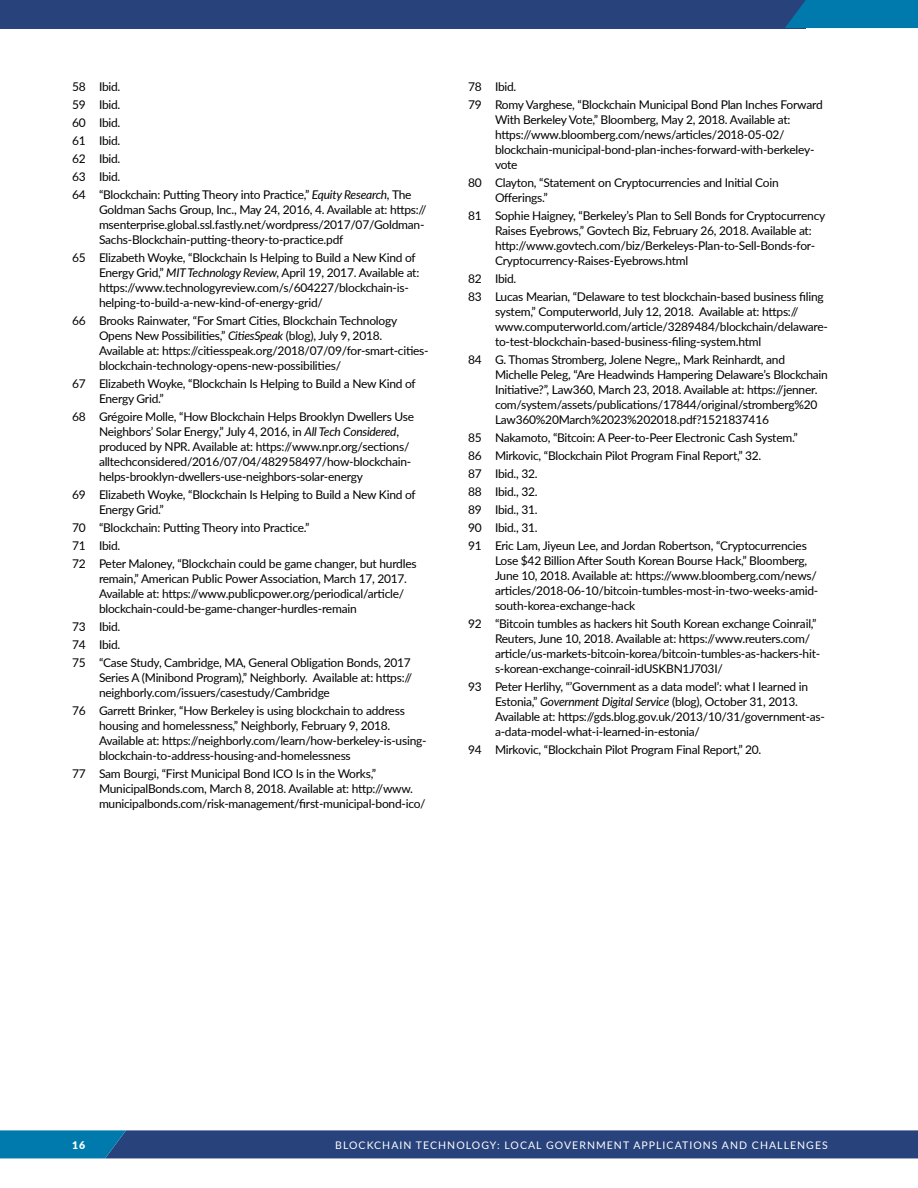
<style>
.page{position:relative;width:918px;height:1188px;background:#fff}
.page>*{position:absolute;margin:0;border:0;box-sizing:border-box;transform-origin:0 0}
.t1{font:12px/15px "Lato";letter-spacing:-.02em;color:#000}
.t2{font:10.5px "Lato";letter-spacing:.1em;color:#fff}
.t3{font:900 10.5px "Lato";color:#fff}
.s1{font-style:italic}
</style>
<div class="page">
<svg style="left:0;top:1130px;width:918px;height:28px;background:#264b84"></svg>
<div style="left:0;top:0;width:806px;height:28px;background:#28427c"></div>
<svg style="left:785px;top:0;width:133px;height:28px;background:#0375a9"></svg>
<p class="t1" style="left:72px;top:77px;width:341px;line-height:18px">58 Ibid.<br>59 Ibid.<br>60 Ibid.<br>61 Ibid.<br>62 Ibid.<br>63 Ibid.<br>64 “Blockchain: Putting Theory into Practice,” <span class="s1">Equity Research,</span> The</p>
<p class="t1" style="left:99px;top:201px;width:329px">Goldman Sachs Group, Inc., May 24, 2016, 4. Available at: https:// msenterprise.global.ssl.fastly.net/wordpress/2017/07/Goldman-<br>Sachs-Blockchain-putting-theory-to-practice.pdf</p>
<p class="t1" style="left:99px;top:249px;width:322px;text-indent:-27px">65 Elizabeth Woyke, “Blockchain Is Helping to Build a New Kind of Energy Grid,” <span class="s1">MIT Technology Review,</span> April 19, 2017. Available at: https://www.technologyreview.com/s/604227/blockchain-is&shy;helping-to-build-a-new-kind-of-energy-grid/</p>
<p class="t1" style="left:99px;top:312px;width:331px;text-indent:-27px">66 Brooks Rainwater, “For Smart Cities, Blockchain Technology Opens New Possibilities,” <span class="s1">CitiesSpeak</span> (blog), July 9, 2018.<br>Available at: https://citiesspeak.org/2018/07/09/for-smart-cities&shy;blockchain-technology-opens-new-possibilities/</p>
<p class="t1" style="left:99px;top:375px;width:318px;text-indent:-27px">67 Elizabeth Woyke, “Blockchain Is Helping to Build a New Kind of<br>Energy Grid.”</p>
<p class="t1" style="left:99px;top:408px;width:317px;text-indent:-27px">68 Grégoire Molle, “How Blockchain Helps Brooklyn Dwellers Use Neighbors’ Solar Energy,” July 4, 2016, in <span class="s1">All Tech Considered</span>, produced by NPR. Available at: https://www.npr.org/sections/ alltechconsidered/2016/07/04/482958497/how-blockchain&shy;helps-brooklyn-dwellers-use-neighbors-solar-energy</p>
<p class="t1" style="left:99px;top:486px;width:318px;text-indent:-27px">69 Elizabeth Woyke, “Blockchain Is Helping to Build a New Kind of<br>Energy Grid.”</p>
<p class="t1" style="left:72px;top:518px;width:346px;line-height:18px">70 “Blockchain: Putting Theory into Practice.”<br>71 Ibid.<br>72 Peter Maloney, “Blockchain could be game changer, but hurdles</p>
<p class="t1" style="left:99px;top:570px;width:310px">remain,” American Public Power Association, March 17, 2017.<br>Available at: https://www.publicpower.org/periodical/article/ blockchain-could-be-game-changer-hurdles-remain</p>
<p class="t1" style="left:72px;top:617px;width:340px;line-height:18px">73 Ibid.<br>74 Ibid.<br>75 “Case Study, Cambridge, MA, General Obligation Bonds, 2017</p>
<p class="t1" style="left:99px;top:669px;width:315px">Series A (Minibond Program),” Neighborly. Available at: https:// neighborly.com/issuers/casestudy/Cambridge</p>
<p class="t1" style="left:99px;top:702px;width:329px;text-indent:-27px">76 Garrett Brinker, “How Berkeley is using blockchain to address housing and homelessness,” Neighborly, February 9, 2018.<br>Available at: https://neighborly.com/learn/how-berkeley-is-using&shy;blockchain-to-address-housing-and-homelessness</p>
<p class="t1" style="left:99px;top:765px;width:328px;text-indent:-27px">77 Sam Bourgi, “First Municipal Bond ICO Is in the Works,”<br>MunicipalBonds.com, March 8, 2018. Available at: http://www. municipalbonds.com/risk-management/first-municipal-bond-ico/</p>
<p class="t1" style="left:468px;top:77px;width:356px;line-height:18px">78 Ibid.<br>79 Romy Varghese, “Blockchain Municipal Bond Plan Inches Forward</p>
<p class="t1" style="left:495px;top:111px;width:321px">With Berkeley Vote,” Bloomberg, May 2, 2018. Available at: https://www.bloomberg.com/news/articles/2018-05-02/ blockchain-municipal-bond-plan-inches-forward-with-berkeley&shy;vote</p>
<p class="t1" style="left:495px;top:174px;width:285px;text-indent:-27px">80 Clayton, “Statement on Cryptocurrencies and Initial Coin<br>Offerings.”</p>
<p class="t1" style="left:495px;top:207px;width:332px;text-indent:-27px">81 Sophie Haigney, “Berkeley’s Plan to Sell Bonds for Cryptocurrency Raises Eyebrows,” Govtech Biz, February 26, 2018. Available at: http://www.govtech.com/biz/Berkeleys-Plan-to-Sell-Bonds-for-Cryptocurrency-Raises-Eyebrows.html</p>
<p class="t1" style="left:468px;top:269px;width:357px;line-height:18px">82 Ibid.<br>83 Lucas Mearian, “Delaware to test blockchain-based business filing</p>
<p class="t1" style="left:495px;top:303px;width:335px">system,” Computerworld, July 12, 2018. Available at: https:// www.computerworld.com/article/3289484/blockchain/delaware&shy;to-test-blockchain-based-business-filing-system.html</p>
<p class="t1" style="left:495px;top:351px;width:334px;text-indent:-27px">84 G. Thomas Stromberg, Jolene Negre,, Mark Reinhardt, and Michelle Peleg, “Are Headwinds Hampering Delaware’s Blockchain Initiative?”, Law360, March 23, 2018. Available at: https://jenner. com/system/assets/publications/17844/original/stromberg%20<br>Law360%20March%2023%202018.pdf?1521837416</p>
<p class="t1" style="left:468px;top:428px;width:340px;line-height:18px">85 Nakamoto, “Bitcoin: A Peer-to-Peer Electronic Cash System.” 86 Mirkovic, “Blockchain Pilot Program Final Report,” 32.<br>87 Ibid., 32.<br>88 Ibid., 32.<br>89 Ibid., 31.<br>90 Ibid., 31.<br>91 Eric Lam, Jiyeun Lee, and Jordan Robertson, “Cryptocurrencies</p>
<p class="t1" style="left:495px;top:552px;width:325px">Lose $42 Billion After South Korean Bourse Hack,” Bloomberg, June 10, 2018. Available at: https://www.bloomberg.com/news/ articles/2018-06-10/bitcoin-tumbles-most-in-two-weeks-amid&shy;south-korea-exchange-hack</p>
<p class="t1" style="left:495px;top:615px;width:327px;text-indent:-27px">92 “Bitcoin tumbles as hackers hit South Korean exchange Coinrail,” Reuters, June 10, 2018. Available at: https://www.reuters.com/ article/us-markets-bitcoin-korea/bitcoin-tumbles-as-hackers-hit&shy;s-korean-exchange-coinrail-idUSKBN1J703I/</p>
<p class="t1" style="left:495px;top:678px;width:332px;text-indent:-27px">93 Peter Herlihy, “’Government as a data model’: what I learned in Estonia,” <span class="s1">Government Digital Service</span> (blog), October 31, 2013.<br>Available at: https://gds.blog.gov.uk/2013/10/31/government-as&shy;a-data-model-what-i-learned-in-estonia/</p>
<p class="t1" style="left:468px;top:741px;width:295px">94 Mirkovic, “Blockchain Pilot Program Final Report,” 20.</p>
<p class="t3" style="left:72px;top:1137px;width:15px">16</p>
<p class="t2" style="left:335px;top:1137px;width:494px">BLOCKCHAIN TECHNOLOGY: LOCAL GOVERNMENT APPLICATIONS AND CHALLENGES</p>
</div>
